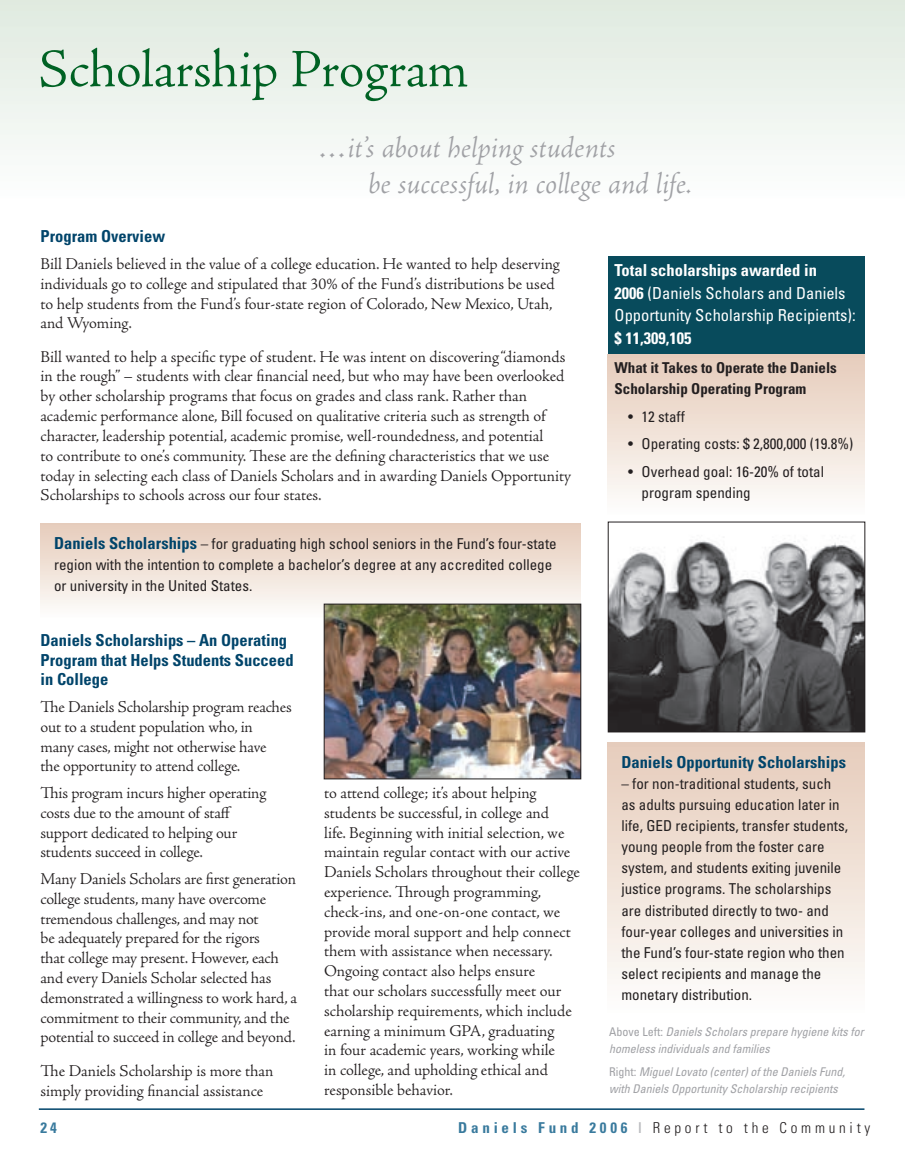
<style>
.page{position:relative;width:905px;height:1175px;background:#fff}
.page>*{position:absolute;margin:0;border:0;box-sizing:border-box;transform-origin:0 0}
.t1{font:300 54px "Adobe Jenson Pro";letter-spacing:-.005em;color:#006224}
.t2{font:italic 300 30px/36px "Adobe Jenson Pro";letter-spacing:-.005em;color:#a0a1a5}
.t3{font:300 16.5px/19.8px "Adobe Jenson Pro";letter-spacing:-.005em;color:#231f20}
.t4{font:700 condensed 16.5px/19.8px "Univers";color:#00446a}
.t5{font:condensed 16.5px/22.5px "Univers";color:#fff}
.t6{font:700 condensed 16.5px "Univers";color:#fff}
.t7{font:condensed 15px/21px "Univers";color:#231f20}
.t8{font:700 condensed 15px/21px "Univers";color:#231f20}
.t9{font:300 condensed 15px "Univers";letter-spacing:.25em;color:#231f20}
.t10{font:700 condensed 15px "Univers";color:#397a9d}
.t11{font:italic condensed 12px/16.5px "Univers";color:#a0a1a5}
.s1{font-weight:700;font-size:16.5px;color:#00446a}
.s2{font-weight:700}
.s3{font-style:normal}
.s4{font-weight:700;color:#397a9d}
.s5{font-weight:700;color:#bcbdc0}
</style>
<div class="page">
<hr style="left:39px;top:1108px;width:825px;height:1px;background:#00446a">
<div style="left:0;top:0;width:904px;height:204px;background:linear-gradient(to bottom,#dfeadf,#fefefe)"></div>
<div style="left:608px;top:256px;width:256px;height:109px;background:#084b5c"></div>
<div style="left:40px;top:523px;width:540px;height:96px;background:linear-gradient(to bottom,#e6ccba,#fdfdfb)"></div>
<div style="left:608px;top:742px;width:256px;height:274px;background:linear-gradient(to bottom,#e6cbba,#fefefc)"></div>
<div style="left:608px;top:354px;width:256px;height:163px;background:linear-gradient(to bottom,#e6cbba,#fefefc)"></div>
<img style="left:326px;top:605px;width:253px;height:172px">
<div style="left:324px;top:603px;width:257px;height:176px;border:1px solid #231f20"></div>
<img style="left:610px;top:541px;width:253px;height:189px">
<div style="left:608px;top:521px;width:257px;height:211px;border:1px solid #231f20"></div>
<h1 class="t1" style="left:39px;top:39px;width:431px">Scholarship Program</h1>
<h2 class="t2" style="left:368px;top:131px;width:325px;text-indent:-49px">…it’s about helping students<br>be successful, in college and life.</h2>
<p class="t4" style="left:40px;top:226px;width:126px">Program Overview</p>
<p class="t3" style="left:40px;top:254px;width:521px">Bill Daniels believed in the value of a college education. He wanted to help deserving individuals go to college and stipulated that 30% of the Fund’s distributions be used to help students from the Fund’s four-state region of Colorado, New Mexico, Utah, and Wyoming.</p>
<p class="t3" style="left:40px;top:347px;width:532px">Bill wanted to help a specific type of student. He was intent on discovering “diamonds in the rough” – students with clear financial need, but who may have been overlooked by other scholarship programs that focus on grades and class rank. Rather than academic performance alone, Bill focused on qualitative criteria such as strength of character, leadership potential, academic promise, well-roundedness, and potential<br>to contribute to one’s community. These are the defining characteristics that we use today in selecting each class of Daniels Scholars and in awarding Daniels Opportunity Scholarships to schools across our four states.</p>
<p class="t7" style="left:54px;top:533px;width:504px"><span class="s1">Daniels Scholarships</span> – for graduating high school seniors in the Fund’s four-state region with the intention to complete a bachelor’s degree at any accredited college or university in the United States.</p>
<p class="t4" style="left:40px;top:629px;width:254px">Daniels Scholarships – An Operating<br>Program that Helps Students Succeed in College</p>
<p class="t3" style="left:40px;top:697px;width:253px">The Daniels Scholarship program reaches out to a student population who, in<br>many cases, might not otherwise have<br>the opportunity to attend college.</p>
<p class="t3" style="left:40px;top:783px;width:227px">This program incurs higher operating costs due to the amount of staff support dedicated to helping our students succeed in college.</p>
<p class="t3" style="left:40px;top:869px;width:258px">Many Daniels Scholars are first generation college students, many have overcome tremendous challenges, and may not<br>be adequately prepared for the rigors<br>that college may present. However, each and every Daniels Scholar selected has demonstrated a willingness to work hard, a commitment to their community, and the potential to succeed in college and beyond.</p>
<p class="t3" style="left:40px;top:1060px;width:234px">The Daniels Scholarship is more than simply providing financial assistance</p>
<p class="t3" style="left:324px;top:783px;width:257px">to attend college; it’s about helping students be successful, in college and<br>life. Beginning with initial selection, we maintain regular contact with our active Daniels Scholars throughout their college experience. Through programming, check-ins, and one-on-one contact, we provide moral support and help connect them with assistance when necessary.<br>Ongoing contact also helps ensure<br>that our scholars successfully meet our scholarship requirements, which include earning a minimum GPA, graduating<br>in four academic years, working while<br>in college, and upholding ethical and responsible behavior.</p>
<p class="t5" style="left:614px;top:258px;width:243px"><span class="s2">Total scholarships awarded in<br>2006</span> (Daniels Scholars and Daniels<br>Opportunity Scholarship Recipients):</p>
<p class="t6" style="left:614px;top:328px;width:78px">$ 11,309,105</p>
<p class="t8" style="left:614px;top:357px;width:224px">What it Takes to Operate the Daniels<br>Scholarship Operating Program</p>
<p class="t7" style="left:628px;top:405px;width:58px">• 12 staff</p>
<p class="t7" style="left:628px;top:433px;width:227px">• Operating costs: $ 2,800,000 (19.8%)</p>
<p class="t7" style="left:641px;top:461px;width:184px;text-indent:-14px">• Overhead goal: 16-20% of total program spending</p>
<p class="t4" style="left:621px;top:752px;width:226px">Daniels Opportunity Scholarships</p>
<p class="t7" style="left:621px;top:773px;width:228px">– for non-traditional students, such as adults pursuing education later in life, GED recipients, transfer students, young people from the foster care system, and students exiting juvenile justice programs. The scholarships are distributed directly to two- and four-year colleges and universities in the Fund’s four-state region who then select recipients and manage the monetary distribution.</p>
<p class="t11" style="left:609px;top:1023px;width:256px"><span class="s3">Above Left:</span> Daniels Scholars prepare hygiene kits for homeless individuals and families</p>
<p class="t11" style="left:609px;top:1063px;width:237px"><span class="s3">Right:</span> Miguel Lovato (center) of the Daniels Fund, with Daniels Opportunity Scholarship recipients</p>
<p class="t10" style="left:40px;top:1118px;width:18px">24</p>
<p class="t9" style="left:458px;top:1118px;width:413px"><span class="s4">Daniels Fund 2006</span> <span class="s5">|</span> Report to the Community</p>
</div>
